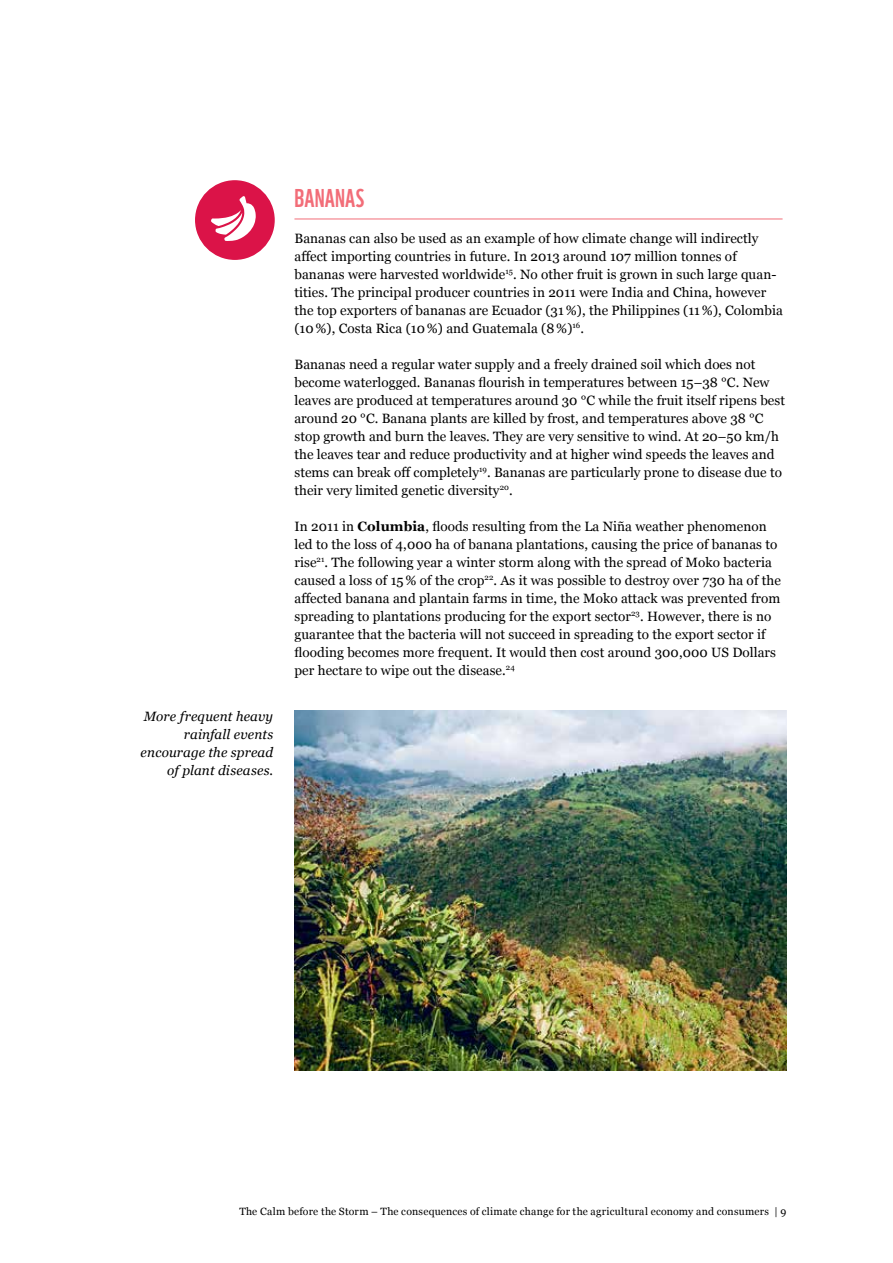
<style>
.page{position:relative;width:893px;height:1263px;background:#fff}
.page>*{position:absolute;margin:0;border:0;box-sizing:border-box;transform-origin:0 0}
.t1{font:25.05px "WWF";letter-spacing:.005em;color:#f26d78}
.t2{font:13.5px/18px "Georgia";letter-spacing:.005em;color:#000}
.t3{font:italic 13.5px/18px "Georgia";letter-spacing:.01em;color:#000;text-align:right}
.t4{font:10.5px "Georgia";letter-spacing:.025em;color:#000}
.s1{font-weight:700}
</style>
<div class="page">
<hr style="left:294px;top:219px;width:489px;height:1px;background:#f26d78">
<img style="left:294px;top:711px;width:493px;height:360px">
<div style="left:196px;top:181px;width:78px;height:78px;background:#db1348;border-radius:50%"></div>
<div style="left:195px;top:180px;width:80px;height:80px;border:2px solid #db1348;border-radius:50%"></div>
<svg style="left:211px;top:196px;width:45px;height:45px"></svg>
<p class="t3" style="left:141px;top:707px;width:134px">More frequent heavy rainfall events encourage the spread of plant diseases.</p>
<h1 class="t1" style="left:294px;top:179px;width:71px">BANANAS</h1>
<p class="t2" style="left:294px;top:228px;width:490px">Bananas can also be used as an example of how climate change will indirectly affect importing countries in future. In 2013 around 107 million tonnes of bananas were harvested worldwide<sup>15</sup>. No other fruit is grown in such large quan&shy;tities. The principal producer countries in 2011 were India and China, however the top exporters of bananas are Ecuador (31 %), the Philippines (11 %), Colombia (10%), Costa Rica (10%) and Guatemala (8 %)<sup>16</sup>.</p>
<p class="t2" style="left:294px;top:354px;width:492px">Bananas need a regular water supply and a freely drained soil which does not become waterlogged. Bananas flourish in temperatures between 15–38 °C. New leaves are produced at temperatures around 30 °C while the fruit itself ripens best around 20 °C. Banana plants are killed by frost, and temperatures above 38 °C stop growth and burn the leaves. They are very sensitive to wind. At 20–50 km/h the leaves tear and reduce productivity and at higher wind speeds the leaves and stems can break off completely<sup>19</sup>. Bananas are particularly prone to disease due to their very limited genetic diversity<sup>20</sup>.</p>
<p class="t2" style="left:294px;top:516px;width:488px">In 2011 in <span class="s1">Columbia</span>, floods resulting from the La Niña weather phenomenon led to the loss of 4,000 ha of banana plantations, causing the price of bananas to rise<sup>21</sup>. The following year a winter storm along with the spread of Moko bacteria caused a loss of 15 % of the crop<sup>22</sup>. As it was possible to destroy over 730 ha of the affected banana and plantain farms in time, the Moko attack was prevented from spreading to plantations producing for the export sector<sup>23</sup>. However, there is no guarantee that the bacteria will not succeed in spreading to the export sector if flooding becomes more frequent. It would then cost around 300,000 US Dollars per hectare to wipe out the disease.<sup>24</sup></p>
<p class="t4" style="left:239px;top:1203px;width:549px">The Calm before the Storm – The consequences of climate change for the agricultural economy and consumers | 9</p>
</div>
